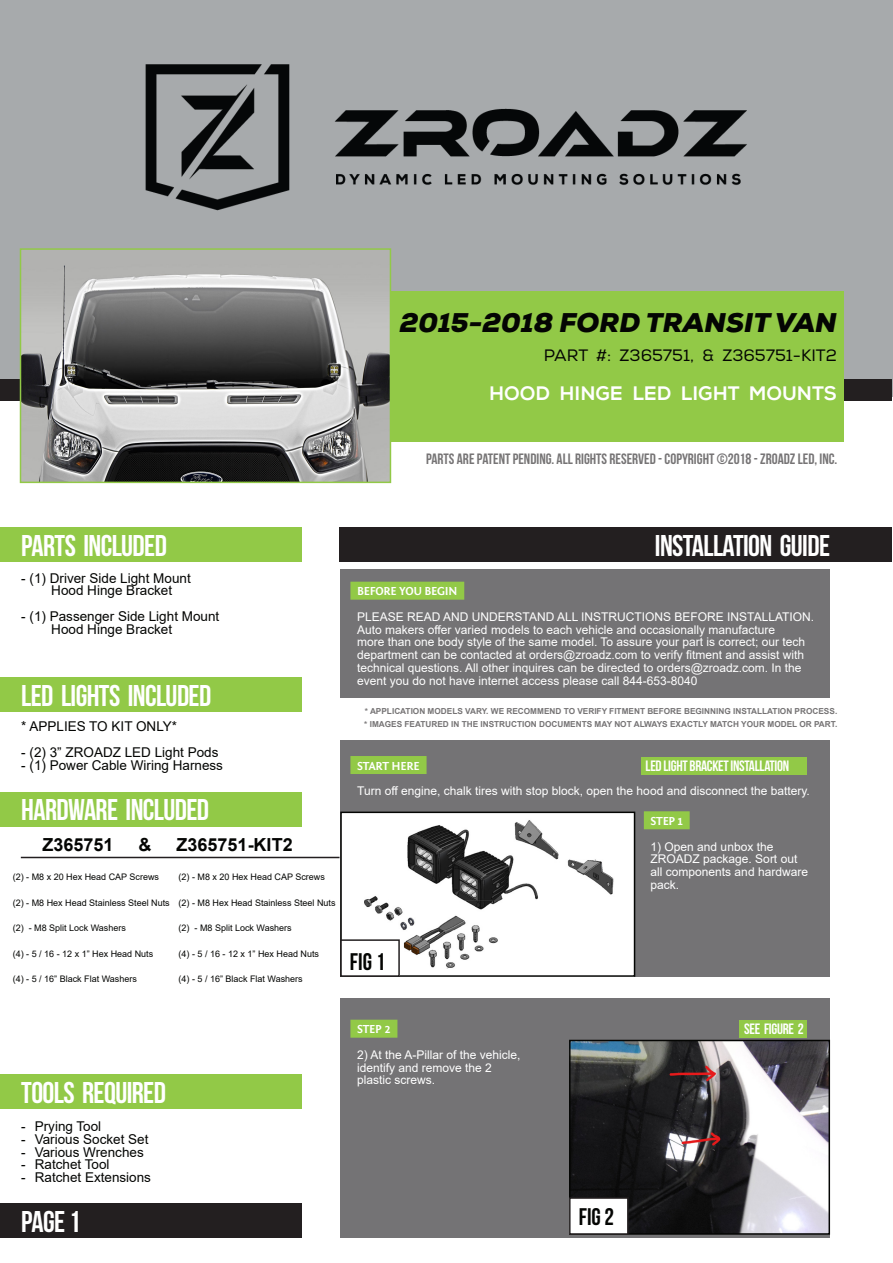
<style>
.page{position:relative;width:893px;height:1263px;background:#fff}
.page>*{position:absolute;margin:0;border:0;box-sizing:border-box;transform-origin:0 0}
.Tech_data_title{font:30px "Bebas Neue";letter-spacing:-.02em;color:#fff}
.Normal_text{font:italic 900 27px "Nexa";color:#040503}
.Normal_text-2{font:24px "Bebas Neue";color:#040503}
.Normal_text-3{font:800 19.5px "Nexa";color:#fff}
.Normal_text-4{font:700 18px "Arial";color:#040503}
.Normal_text-5{font:16.5px "Nexa";color:#040503}
.Normal_text-6{font:15px "Bebas Neue";color:#767475}
.Tech_data_title-2{font:15px "Bebas Neue";letter-spacing:-.02em;color:#fff}
.Normal_text-7{font:13.5px/12.8px "Arial";color:#040503}
.Normal_text-8{font:12px/12.8px "Arial";color:#fff}
.Subtitle_normal{font:700 12px "Fontin Sans";letter-spacing:-.02em;color:#fff}
.Normal_text-9{font:9px "Arial";color:#040503}
.Normal_text-10{font:700 8.25px "Arial";color:#767475}
</style>
<div class="page">
<div style="left:0;top:0;width:893px;height:397px;background:#a7aaac"></div>
<div style="left:1px;top:379px;width:891px;height:21px;background:#231f20"></div>
<img style="left:145px;top:64px;width:602px;height:146px">
<div style="left:21px;top:291px;width:823px;height:150px;background:#92c947"></div>
<div style="left:0;top:527px;width:302px;height:34px;background:#92c947"></div>
<div style="left:0;top:677px;width:302px;height:34px;background:#92c947"></div>
<div style="left:0;top:1075px;width:302px;height:34px;background:#92c947"></div>
<div style="left:0;top:792px;width:302px;height:34px;background:#92c947"></div>
<div style="left:340px;top:570px;width:489px;height:128px;background:#747375"></div>
<div style="left:340px;top:740px;width:489px;height:237px;background:#747375"></div>
<div style="left:350px;top:756px;width:77px;height:18px;background:#92c947"></div>
<div style="left:340px;top:998px;width:489px;height:239px;background:#747375"></div>
<div style="left:350px;top:582px;width:114px;height:18px;background:#92c947"></div>
<div style="left:644px;top:811px;width:46px;height:18px;background:#92c947"></div>
<div style="left:350px;top:1020px;width:47px;height:18px;background:#92c947"></div>
<img style="left:343px;top:814px;width:289px;height:160px">
<div style="left:340px;top:811px;width:295px;height:166px;border:2px solid #040503"></div>
<img style="left:572px;top:1043px;width:255px;height:189px">
<div style="left:569px;top:1040px;width:261px;height:195px;border:2px solid #040503"></div>
<div style="left:341px;top:940px;width:58px;height:36px;background:#fff"></div>
<div style="left:340px;top:939px;width:60px;height:38px;border:2px solid #231f20"></div>
<div style="left:570px;top:1198px;width:58px;height:36px;background:#fff"></div>
<div style="left:569px;top:1197px;width:60px;height:38px;border:2px solid #231f20"></div>
<img style="left:23px;top:251px;width:365px;height:229px">
<div style="left:20px;top:248px;width:371px;height:235px;border:2px solid #92c947"></div>
<hr style="left:21px;top:857px;width:319px;height:1px;background:#231f20">
<div style="left:641px;top:757px;width:166px;height:17px;background:#92c947"></div>
<div style="left:739px;top:1020px;width:68px;height:17px;background:#92c947"></div>
<div style="left:340px;top:527px;width:552px;height:34px;background:#231f20"></div>
<div style="left:0;top:1203px;width:302px;height:34px;background:#231f20"></div>
<p class="Normal_text" style="left:400px;top:305px;width:439px">2015-2018 FORD TRANSIT VAN</p>
<p class="Normal_text-5" style="left:544px;top:346px;width:295px">PART #: Z365751, &amp; Z365751-KIT2</p>
<p class="Normal_text-3" style="left:489px;top:381px;width:349px">HOOD HINGE LED LIGHT MOUNTS</p>
<p class="Normal_text-6" style="left:426px;top:450px;width:413px">PARTS ARE PATENT PENDING. ALL RIGHTS RESERVED - COPYRIGHT ©2018 - ZROADZ LED, INC.</p>
<p class="Tech_data_title" style="left:21px;top:529px;width:147px">PARTS INCLUDED</p>
<p class="Normal_text-7" style="left:21px;top:571px;width:171px">- (1) Driver Side Light Mount</p>
<p class="Normal_text-7" style="left:51px;top:584px;width:122px">Hood Hinge Bracket</p>
<p class="Normal_text-7" style="left:51px;top:610px;width:170px;text-indent:-30px">- (1) Passenger Side Light Mount<br>Hood Hinge Bracket</p>
<p class="Tech_data_title" style="left:21px;top:679px;width:192px">LED LIGHTS INCLUDED</p>
<p class="Normal_text-7" style="left:21px;top:720px;width:157px">* APPLIES TO KIT ONLY*</p>
<p class="Normal_text-7" style="left:21px;top:746px;width:199px">- (2) 3” ZROADZ LED Light Pods</p>
<p class="Normal_text-7" style="left:21px;top:758px;width:203px">- (1) Power Cable Wiring Harness</p>
<p class="Tech_data_title" style="left:21px;top:793px;width:189px">HARDWARE INCLUDED</p>
<p class="Normal_text-4" style="left:43px;top:831px;width:73px">Z365751</p>
<p class="Normal_text-4" style="left:139px;top:831px;width:14px">&amp;</p>
<p class="Normal_text-4" style="left:177px;top:831px;width:118px">Z365751-KIT2</p>
<p class="Normal_text-9" style="left:13px;top:871px;width:148px">(2) - M8 x 20 Hex Head CAP Screws</p>
<p class="Normal_text-9" style="left:13px;top:896px;width:159px">(2) - M8 Hex Head Stainless Steel Nuts</p>
<p class="Normal_text-9" style="left:13px;top:922px;width:115px">(2) - M8 Split Lock Washers</p>
<p class="Normal_text-9" style="left:13px;top:947px;width:142px">(4) - 5 / 16 - 12 x 1” Hex Head Nuts</p>
<p class="Normal_text-9" style="left:13px;top:973px;width:126px">(4) - 5 / 16” Black Flat Washers</p>
<p class="Normal_text-9" style="left:179px;top:871px;width:148px">(2) - M8 x 20 Hex Head CAP Screws</p>
<p class="Normal_text-9" style="left:179px;top:896px;width:159px">(2) - M8 Hex Head Stainless Steel Nuts</p>
<p class="Normal_text-9" style="left:179px;top:922px;width:115px">(2) - M8 Split Lock Washers</p>
<p class="Normal_text-9" style="left:179px;top:947px;width:142px">(4) - 5 / 16 - 12 x 1” Hex Head Nuts</p>
<p class="Normal_text-9" style="left:179px;top:973px;width:126px">(4) - 5 / 16” Black Flat Washers</p>
<p class="Tech_data_title" style="left:655px;top:529px;width:177px">INSTALLATION GUIDE</p>
<p class="Subtitle_normal" style="left:357px;top:585px;width:102px">BEFORE YOU BEGIN</p>
<p class="Normal_text-8" style="left:357px;top:610px;width:458px">PLEASE READ AND UNDERSTAND ALL INSTRUCTIONS BEFORE INSTALLATION.<br>Auto makers offer varied models to each vehicle and occasionally manufacture<br>more than one body style of the same model. To assure your part is correct; our tech department can be contacted at orders@zroadz.com to verify fitment and assist with technical questions. All other inquires can be directed to orders@zroadz.com. In the event you do not have internet access please call 844-653-8040</p>
<p class="Normal_text-10" style="left:365px;top:706px;width:474px">* APPLICATION MODELS VARY. WE RECOMMEND TO VERIFY FITMENT BEFORE BEGINNING INSTALLATION PROCESS.</p>
<p class="Normal_text-10" style="left:364px;top:718px;width:475px">* IMAGES FEATURED IN THE INSTRUCTION DOCUMENTS MAY NOT ALWAYS EXACTLY MATCH YOUR MODEL OR PART.</p>
<p class="Tech_data_title-2" style="left:646px;top:758px;width:145px">LED LIGHT BRACKET INSTALLATION</p>
<p class="Subtitle_normal" style="left:357px;top:759px;width:64px">START HERE</p>
<p class="Normal_text-8" style="left:357px;top:784px;width:454px">Turn off engine, chalk tires with stop block, open the hood and disconnect the battery.</p>
<p class="Normal_text-2" style="left:350px;top:948px;width:37px">FIG 1</p>
<p class="Subtitle_normal" style="left:651px;top:814px;width:34px">STEP 1</p>
<p class="Normal_text-8" style="left:651px;top:840px;width:159px">1) Open and unbox the<br>ZROADZ package. Sort out all components and hardware pack.</p>
<p class="Tech_data_title" style="left:21px;top:1076px;width:146px">TOOLS REQUIRED</p>
<p class="Normal_text-7" style="left:21px;top:1120px;width:82px">- Prying Tool</p>
<p class="Normal_text-7" style="left:21px;top:1133px;width:129px">- Various Socket Set</p>
<p class="Normal_text-7" style="left:21px;top:1145px;width:124px">- Various Wrenches</p>
<p class="Normal_text-7" style="left:21px;top:1158px;width:90px">- Ratchet Tool</p>
<p class="Normal_text-7" style="left:21px;top:1171px;width:131px">- Ratchet Extensions</p>
<p class="Tech_data_title" style="left:21px;top:1205px;width:61px">PAGE 1</p>
<p class="Subtitle_normal" style="left:357px;top:1023px;width:35px">STEP 2</p>
<p class="Normal_text-8" style="left:357px;top:1048px;width:165px">2) At the A-Pillar of the vehicle, identify and remove the 2 plastic screws.</p>
<p class="Normal_text-2" style="left:579px;top:1203px;width:37px">FIG 2</p>
<p class="Tech_data_title-2" style="left:744px;top:1021px;width:61px">SEE FIGURE 2</p>
</div>
